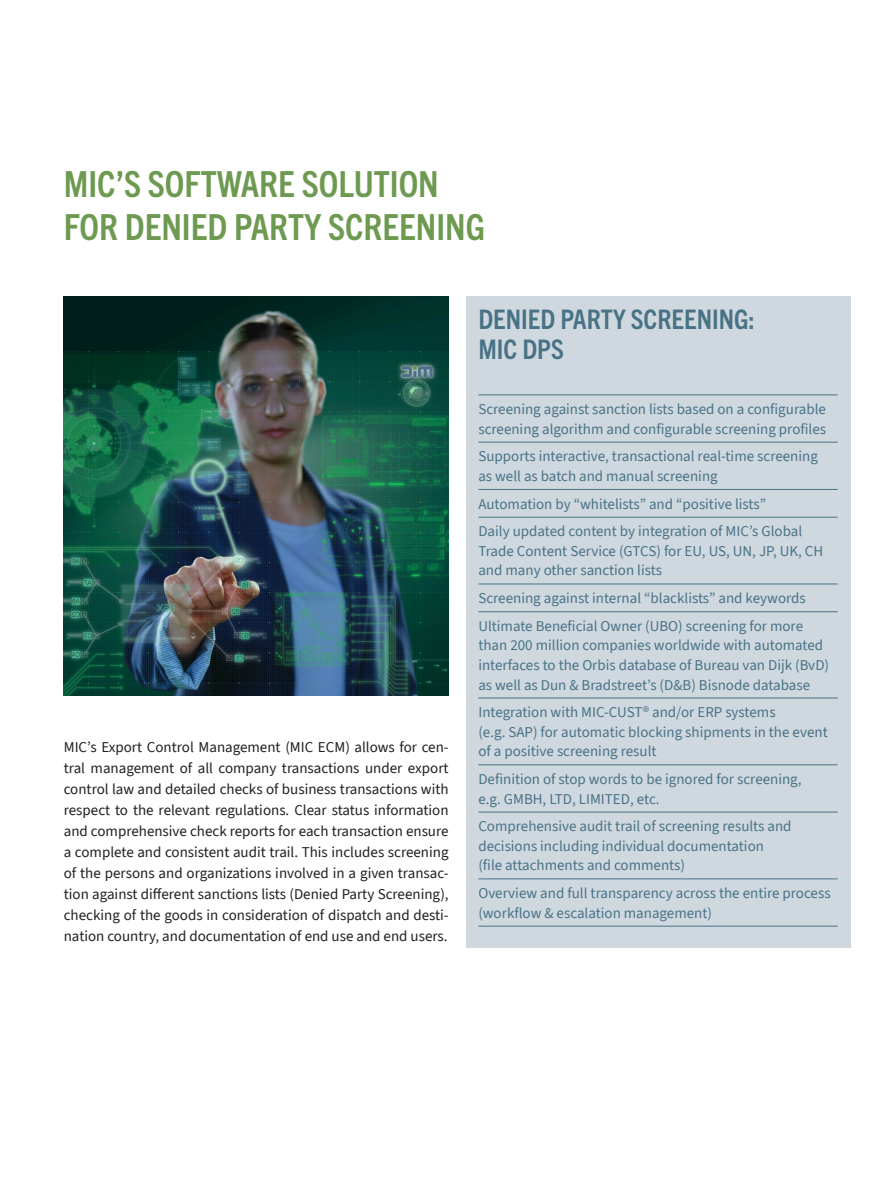
<style>
.page{position:relative;width:893px;height:1191px;background:#fff}
.page>*{position:absolute;margin:0;border:0;box-sizing:border-box;transform-origin:0 0}
.t1{font:700 condensed 36px/43.2px "Trade Gothic Next LT Pro";color:#6d9a50}
.t2{font:700 condensed 27px/30px "Trade Gothic Next LT Pro";color:#497287}
.t3{font:15px/19.5px "Source Sans 3";color:#497287}
.t4{font:15px/21px "Source Sans 3";color:#231f20;text-align:justify}
</style>
<div class="page">
<img style="left:64px;top:296px;width:385px;height:399px">
<div style="left:466px;top:296px;width:384px;height:651px;background:#cfd8de"></div>
<hr style="left:478px;top:394px;width:360px;height:1px;background:#497287">
<hr style="left:478px;top:442px;width:360px;height:1px;background:#497287">
<hr style="left:478px;top:489px;width:360px;height:1px;background:#497287">
<hr style="left:478px;top:517px;width:360px;height:1px;background:#497287">
<hr style="left:478px;top:584px;width:360px;height:1px;background:#497287">
<hr style="left:478px;top:611px;width:360px;height:1px;background:#497287">
<hr style="left:478px;top:698px;width:360px;height:1px;background:#497287">
<hr style="left:478px;top:764px;width:360px;height:1px;background:#497287">
<hr style="left:478px;top:812px;width:360px;height:1px;background:#497287">
<hr style="left:478px;top:878px;width:360px;height:1px;background:#497287">
<hr style="left:478px;top:926px;width:360px;height:1px;background:#497287">
<h1 class="t1" style="left:64px;top:162px;width:423px">MIC’S SOFTWARE SOLUTION<br>FOR DENIED PARTY SCREENING</h1>
<p class="t4" style="left:64px;top:737px;width:386px">MIC’s Export Control Management (MIC ECM) allows for cen&shy;tral management of all company transactions under export control law and detailed checks of business transactions with respect to the relevant regulations. Clear status information and comprehensive check reports for each transaction ensure a complete and consistent audit trail. This includes screening of the persons and organizations involved in a given transac&shy;tion against different sanctions lists (Denied Party Screening), checking of the goods in consideration of dispatch and desti&shy;nation country, and documentation of end use and end users.</p>
<h2 class="t2" style="left:478px;top:303px;width:278px">DENIED PARTY SCREENING:<br>MIC DPS</h2>
<p class="t3" style="left:478px;top:399px;width:349px">Screening against sanction lists based on a configurable screening algorithm and configurable screening profiles</p>
<p class="t3" style="left:478px;top:447px;width:341px">Supports interactive, transactional real-time screening as well as batch and manual screening</p>
<p class="t3" style="left:478px;top:490px;width:325px;line-height:27.8px">Automation by “whitelists” and “positive lists”<br>Daily updated content by integration of MIC’s Global</p>
<p class="t3" style="left:478px;top:541px;width:346px">Trade Content Service (GTCS) for EU, US, UN, JP, UK, CH and many other sanction lists</p>
<p class="t3" style="left:478px;top:584px;width:329px;line-height:27.8px">Screening against internal “blacklists” and keywords<br>Ultimate Beneficial Owner (UBO) screening for more</p>
<p class="t3" style="left:478px;top:636px;width:352px">than 200 million companies worldwide with automated interfaces to the Orbis database of Bureau van Dijk (BvD) as well as Dun &amp; Bradstreet’s (D&amp;B) Bisnode database</p>
<p class="t3" style="left:478px;top:702px;width:351px">Integration with MIC-CUST® and/or ERP systems<br>(e.g. SAP) for automatic blocking shipments in the event of a positive screening result</p>
<p class="t3" style="left:478px;top:769px;width:325px">Definition of stop words to be ignored for screening, e.g. GMBH, LTD, LIMITED, etc.</p>
<p class="t3" style="left:478px;top:816px;width:315px">Comprehensive audit trail of screening results and decisions including individual documentation (file attachments and comments)</p>
<p class="t3" style="left:478px;top:883px;width:354px">Overview and full transparency across the entire process (workflow &amp; escalation management)</p>
</div>
